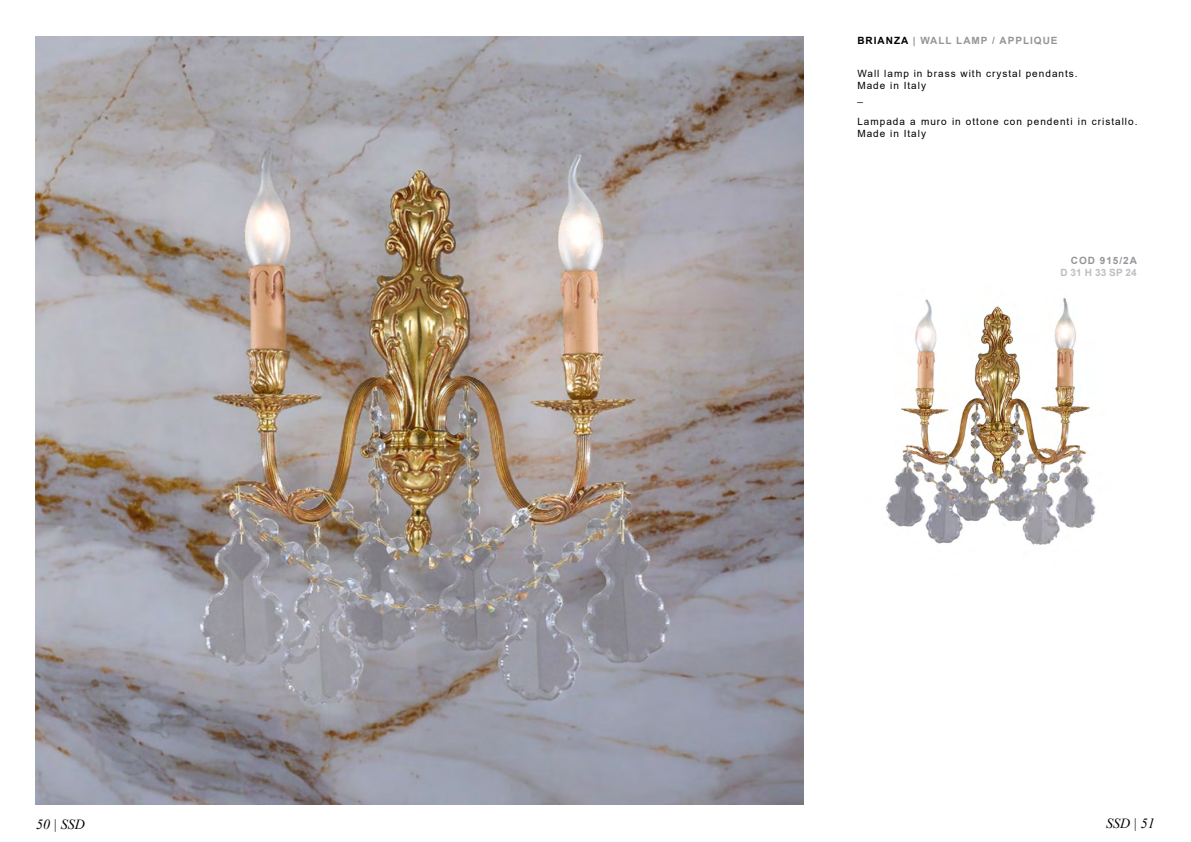
<style>
.page{position:relative;width:1191px;height:842px;background:#fff}
.page>*{position:absolute;margin:0;border:0;box-sizing:border-box;transform-origin:0 0}
.t1{font:italic 14px "Times New Roman";color:#000}
.t2{font:10px/12px "Arial";letter-spacing:.1em;color:#000}
.t3{font:700 10px "Arial";letter-spacing:.1em;color:#939598}
.t4{font:700 10px "Arial";letter-spacing:.01em;color:#bcbec0}
.s1{color:#000}
</style>
<div class="page">
<img style="left:36px;top:37px;width:768px;height:767px">
<img style="left:885px;top:298px;width:211px;height:247px">
<p class="t3" style="left:857px;top:33px;width:202px"><span class="s1">BRIANZA</span> | WALL LAMP / APPLIQUE</p>
<p class="t2" style="left:857px;top:67px;width:222px">Wall lamp in brass with crystal pendants.<br>Made in Italy<br>_</p>
<p class="t2" style="left:857px;top:115px;width:282px">Lampada a muro in ottone con pendenti in cristallo.<br>Made in Italy</p>
<p class="t3" style="left:1070px;top:253px;width:68px">COD 915/2A</p>
<p class="t4" style="left:1060px;top:265px;width:78px">D 31 H 33 SP 24</p>
<h1 class="t1" style="left:36px;top:814px;width:50px">50 | SSD</h1>
<h1 class="t1" style="left:1106px;top:813px;width:50px">SSD | 51</h1>
</div>
